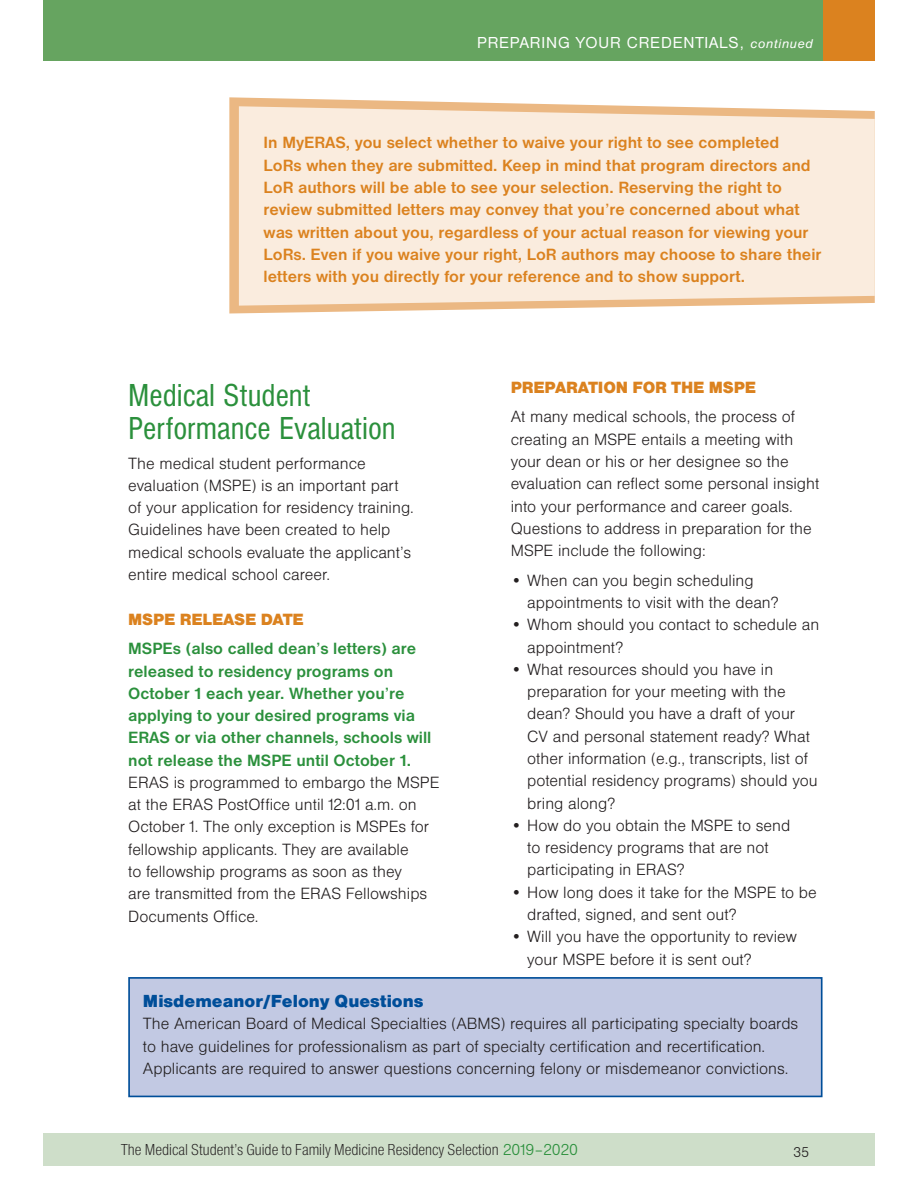
<style>
.page{position:relative;width:918px;height:1188px;background:#fff}
.page>*{position:absolute;margin:0;border:0;box-sizing:border-box;transform-origin:0 0}
.t1{font:condensed 33px/33px "Nimbus San D";color:#2b903c}
.t2{font:18.15px "Nimbus San D Blac";color:#004e99}
.t3{font:16.95px/22.4px "Nimbus San D Ligh";color:#231f20}
.t4{font:700 16.95px/22.4px "Nimbus San D";color:#db821f}
.t5{font:700 16.95px/22.4px "Nimbus San D";color:#2b903c}
.t6{font:16.95px "Nimbus San D Blac";letter-spacing:-.01em;color:#db821f}
.t7{font:16.5px "Nimbus San D Ligh Cond";color:#231f20}
.t8{font:16.5px "Nimbus San D";letter-spacing:.05em;color:#fff}
.t9{font:14.85px "Nimbus San D Ligh";color:#231f20}
.s1{font-style:italic;font-size:13.2px}
.s2{font-family:"Nimbus San D Ligh";color:#2b903c}
</style>
<div class="page">
<div style="left:43px;top:1133px;width:832px;height:32px;background:#cedec9"></div>
<div style="left:823px;top:0;width:52px;height:61px;background:#db821f"></div>
<div style="left:43px;top:0;width:780px;height:61px;background:#66a460"></div>
<div style="left:129px;top:978px;width:693px;height:118px;background:#c2c9e3"></div>
<div style="left:128px;top:977px;width:695px;height:120px;border:2px solid #004e99"></div>
<svg style="left:229px;top:97px;width:454px;height:217px"></svg>
<div style="left:239px;top:106px;width:636px;height:200px;background:#faecde"></div>
<p class="t8" style="left:477px;top:37px;width:337px">PREPARING YOUR CREDENTIALS, <span class="s1">continued</span></p>
<p class="t4" style="left:264px;top:133px;width:559px">In MyERAS, you select whether to waive your right to see completed LoRs when they are submitted. Keep in mind that program directors and LoR authors will be able to see your selection. Reserving the right to review submitted letters may convey that you’re concerned about what was written about you, regardless of your actual reason for viewing your LoRs. Even if you waive your right, LoR authors may choose to share their letters with you directly for your reference and to show support.</p>
<h1 class="t1" style="left:128px;top:380px;width:269px">Medical Student<br>Performance Evaluation</h1>
<p class="t3" style="left:128px;top:453px;width:287px">The medical student performance evaluation (MSPE) is an important part of your application for residency training.<br>Guidelines have been created to help medical schools evaluate the applicant’s entire medical school career.</p>
<p class="t6" style="left:128px;top:612px;width:177px">MSPE RELEASE DATE</p>
<p class="t5" style="left:128px;top:638px;width:305px">MSPEs (also called dean’s letters) are released to residency programs on October 1 each year. Whether you’re applying to your desired programs via ERAS or via other channels, schools will not release the MSPE until October 1.</p>
<p class="t3" style="left:128px;top:772px;width:313px">ERAS is programmed to embargo the MSPE at the ERAS PostOffice until 12:01 a.m. on October 1. The only exception is MSPEs for fellowship applicants. They are available<br>to fellowship programs as soon as they<br>are transmitted from the ERAS Fellowships Documents Office.</p>
<p class="t6" style="left:511px;top:381px;width:247px">PREPARATION FOR THE MSPE</p>
<p class="t3" style="left:511px;top:407px;width:310px">At many medical schools, the process of creating an MSPE entails a meeting with your dean or his or her designee so the evaluation can reflect some personal insight into your performance and career goals.<br>Questions to address in preparation for the MSPE include the following:</p>
<p class="t3" style="left:527px;top:570px;width:253px;text-indent:-16px">• When can you begin scheduling appointments to visit with the dean?</p>
<p class="t3" style="left:527px;top:615px;width:293px;text-indent:-16px">• Whom should you contact to schedule an appointment?</p>
<p class="t3" style="left:527px;top:659px;width:292px;text-indent:-16px">• What resources should you have in preparation for your meeting with the dean? Should you have a draft of your CV and personal statement ready? What other information (e.g., transcripts, list of potential residency programs) should you bring along?</p>
<p class="t3" style="left:527px;top:815px;width:264px;text-indent:-16px">• How do you obtain the MSPE to send to residency programs that are not participating in ERAS?</p>
<p class="t3" style="left:527px;top:882px;width:291px;text-indent:-16px">• How long does it take for the MSPE to be drafted, signed, and sent out?</p>
<p class="t3" style="left:527px;top:926px;width:271px;text-indent:-16px">• Will you have the opportunity to review your MSPE before it is sent out?</p>
<p class="t2" style="left:143px;top:994px;width:282px">Misdemeanor/Felony Questions</p>
<p class="t3" style="left:143px;top:1014px;width:657px">The American Board of Medical Specialties (ABMS) requires all participating specialty boards to have guidelines for professionalism as part of specialty certification and recertification.<br>Applicants are required to answer questions concerning felony or misdemeanor convictions.</p>
<p class="t7" style="left:121px;top:1140px;width:459px">The Medical Student’s Guide to Family Medicine Residency Selection <span class="s2">2019–2020</span></p>
<p class="t9" style="left:794px;top:1147px;width:17px">35</p>
</div>
